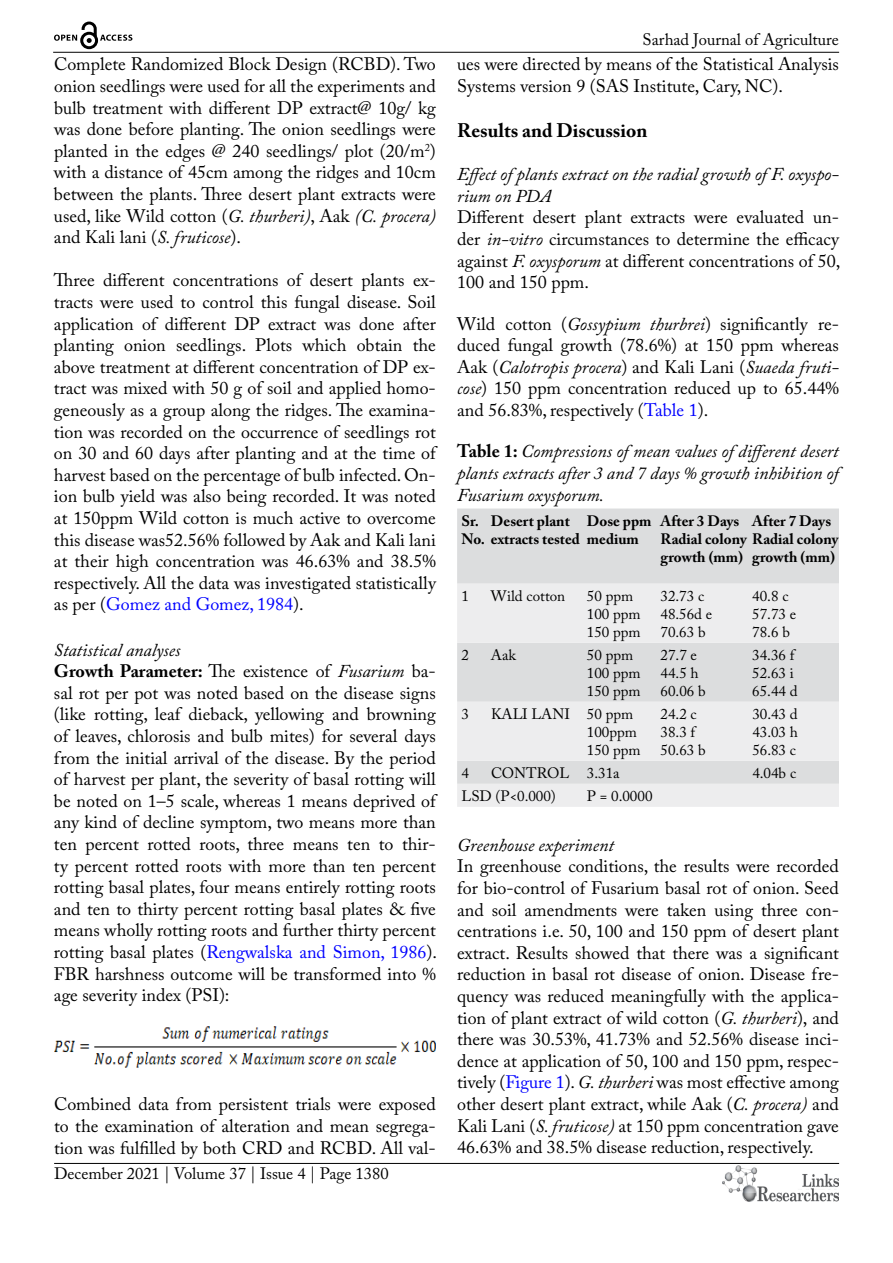
<style>
.page{position:relative;width:893px;height:1263px;background:#fff}
.page>*{position:absolute;margin:0;border:0;box-sizing:border-box;transform-origin:0 0}
.t1{font:700 19.5px "Adobe Caslon Pro";color:#000}
.t2{font:18px/21.6px "Adobe Caslon Pro";color:#000;text-align:justify}
.t3{font:italic 18px/21.6px "Adobe Caslon Pro";color:#000}
.t4{font:16.5px "Adobe Caslon Pro";color:#000}
.t5{font:15px/18px "Adobe Caslon Pro";color:#000}
.t6{font:700 15px/18px "Adobe Caslon Pro";color:#000}
.s1{font-style:italic}
.s2{color:#00f}
.s3{font-weight:700}
.s4{font-weight:700;font-style:normal}
</style>
<div class="page">
<hr style="left:53px;top:52px;width:786px;height:1px;background:#000">
<hr style="left:54px;top:1163px;width:785px;height:1px;background:#000">
<img style="left:722px;top:1166px;width:117px;height:36px">
<svg style="left:54px;top:22px;width:78px;height:27px"></svg>
<img style="left:54px;top:1026px;width:382px;height:42px">
<div style="left:457px;top:508px;width:382px;height:76px;background:#dcddde"></div>
<svg style="left:457px;top:584px;width:382px;height:223px;background:#e6e7e8"></svg>
<p class="t2" style="left:54px;top:53px;width:383px">Complete Randomized Block Design (RCBD). Two onion seedlings were used for all the experiments and bulb treatment with different DP extract@ 10g/ kg was done before planting. The onion seedlings were planted in the edges @ 240 seedlings/ plot (20/m<sup>2</sup>) with a distance of 45cm among the ridges and 10cm between the plants. Three desert plant extracts were used, like Wild cotton (<span class="s1">G. thurberi)</span>, Aak <span class="s1">(C. procera) </span>and Kali lani (<span class="s1">S. fruticose</span>).</p>
<p class="t2" style="left:54px;top:269px;width:383px">Three different concentrations of desert plants ex&shy;tracts were used to control this fungal disease. Soil application of different DP extract was done after planting onion seedlings. Plots which obtain the above treatment at different concentration of DP ex&shy;tract was mixed with 50 g of soil and applied homo&shy;geneously as a group along the ridges. The examina&shy;tion was recorded on the occurrence of seedlings rot on 30 and 60 days after planting and at the time of harvest based on the percentage of bulb infected. On&shy;ion bulb yield was also being recorded. It was noted at 150ppm Wild cotton is much active to overcome this disease was52.56% followed by Aak and Kali lani at their high concentration was 46.63% and 38.5% respectively. All the data was investigated statistically as per (<span class="s2">Gomez and Gomez, 1984</span>).</p>
<p class="t2" style="left:54px;top:638px;width:385px;text-align:left"><span class="s1">Statistical analyses<br></span><span class="s3">Growth Parameter:</span> The existence of <span class="s1">Fusarium</span> ba&shy;sal rot per pot was noted based on the disease signs (like rotting, leaf dieback, yellowing and browning of leaves, chlorosis and bulb mites) for several days from the initial arrival of the disease. By the period of harvest per plant, the severity of basal rotting will be noted on 1–5 scale, whereas 1 means deprived of any kind of decline symptom, two means more than ten percent rotted roots, three means ten to thir&shy;ty percent rotted roots with more than ten percent rotting basal plates, four means entirely rotting roots and ten to thirty percent rotting basal plates &amp; five means wholly rotting roots and further thirty percent rotting basal plates (<span class="s2">Rengwalska and Simon, 1986</span>).<br>FBR harshness outcome will be transformed into % age severity index (PSI):</p>
<p class="t2" style="left:54px;top:1093px;width:383px">Combined data from persistent trials were exposed to the examination of alteration and mean segrega&shy;tion was fulfilled by both CRD and RCBD. All val-</p>
<p class="t4" style="left:54px;top:1164px;width:336px">December 2021 | Volume 37 | Issue 4 | Page 1380</p>
<p class="t4" style="left:643px;top:30px;width:198px">Sarhad Journal of Agriculture</p>
<p class="t2" style="left:457px;top:53px;width:383px">ues were directed by means of the Statistical Analysis<br>Systems version 9 (SAS Institute, Cary, NC).</p>
<p class="t1" style="left:457px;top:119px;width:192px">Results and Discussion</p>
<p class="t3" style="left:457px;top:163px;width:383px">Effect of plants extract on the radial growth of F. oxyspo&shy;rium on PDA</p>
<p class="t2" style="left:457px;top:206px;width:385px">Different desert plant extracts were evaluated un&shy;der <span class="s1">in-vitro</span> circumstances to determine the efficacy against <span class="s1">F. oxysporum</span> at different concentrations of 50, 100 and 150 ppm.</p>
<p class="t2" style="left:457px;top:313px;width:383px">Wild cotton (<span class="s1">Gossypium thurbrei</span>) significantly re&shy;duced fungal growth (78.6%) at 150 ppm whereas Aak (<span class="s1">Calotropis procera</span>) and Kali Lani (<span class="s1">Suaeda fruti&shy;cose</span>) 150 ppm concentration reduced up to 65.44% and 56.83%, respectively (<span class="s2">Table 1</span>).</p>
<p class="t3" style="left:457px;top:440px;width:383px;text-align:justify"><span class="s4">Table 1:</span> Compressions of mean values of different desert plants extracts after 3 and 7 days % growth inhibition of Fusarium oxysporum.</p>
<p class="t6" style="left:461px;top:511px;width:120px">Sr.<br>No. extracts tested</p>
<p class="t6" style="left:491px;top:511px;width:80px">Desert plant</p>
<p class="t6" style="left:587px;top:511px;width:66px">Dose ppm medium</p>
<p class="t6" style="left:660px;top:511px;width:180px">After 3 Days<br>Radial colony Radial colony growth (mm)</p>
<p class="t6" style="left:752px;top:511px;width:80px">After 7 Days</p>
<p class="t6" style="left:752px;top:547px;width:84px">growth (mm)</p>
<p class="t5" style="left:461px;top:586px;width:9px">1</p>
<p class="t5" style="left:491px;top:586px;width:76px">Wild cotton</p>
<p class="t5" style="left:587px;top:586px;width:55px">50 ppm<br>100 ppm<br>150 ppm</p>
<p class="t5" style="left:660px;top:586px;width:53px">32.73 c<br>48.56d e<br>70.63 b</p>
<p class="t5" style="left:752px;top:586px;width:46px">40.8 c<br>57.73 e<br>78.6 b</p>
<p class="t5" style="left:461px;top:645px;width:9px">2</p>
<p class="t5" style="left:491px;top:645px;width:26px">Aak</p>
<p class="t5" style="left:587px;top:645px;width:55px">50 ppm<br>100 ppm<br>150 ppm</p>
<p class="t5" style="left:660px;top:645px;width:47px">27.7 e<br>44.5 h<br>60.06 b</p>
<p class="t5" style="left:752px;top:645px;width:47px">34.36 f<br>52.63 i<br>65.44 d</p>
<p class="t5" style="left:461px;top:705px;width:9px">3</p>
<p class="t5" style="left:587px;top:705px;width:55px;text-indent:-96px">KALI LANI 50 ppm<br>100ppm<br>150 ppm</p>
<p class="t5" style="left:660px;top:705px;width:47px">24.2 c<br>38.3 f<br>50.63 b</p>
<p class="t5" style="left:752px;top:705px;width:47px;text-align:justify">30.43 d 43.03 h 56.83 c</p>
<p class="t5" style="left:461px;top:764px;width:9px">4</p>
<p class="t5" style="left:491px;top:764px;width:130px">CONTROL 3.31a</p>
<p class="t5" style="left:752px;top:764px;width:45px">4.04b c</p>
<p class="t5" style="left:461px;top:787px;width:96px">LSD (P&lt;0.000)</p>
<p class="t5" style="left:587px;top:787px;width:67px">P = 0.0000</p>
<p class="t3" style="left:457px;top:834px;width:158px">Greenhouse experiment</p>
<p class="t2" style="left:457px;top:855px;width:383px">In greenhouse conditions, the results were recorded for bio-control of Fusarium basal rot of onion. Seed and soil amendments were taken using three con&shy;centrations i.e. 50, 100 and 150 ppm of desert plant extract. Results showed that there was a significant reduction in basal rot disease of onion. Disease fre&shy;quency was reduced meaningfully with the applica&shy;tion of plant extract of wild cotton (<span class="s1">G. thurberi</span>), and there was 30.53%, 41.73% and 52.56% disease inci&shy;dence at application of 50, 100 and 150 ppm, respec&shy;tively (<span class="s2">Figure 1</span>). <span class="s1">G. thurberi</span> was most effective among other desert plant extract, while Aak (<span class="s1">C. procera)</span> and Kali Lani (<span class="s1">S. fruticose)</span> at 150 ppm concentration gave 46.63% and 38.5% disease reduction, respectively.</p>
</div>
